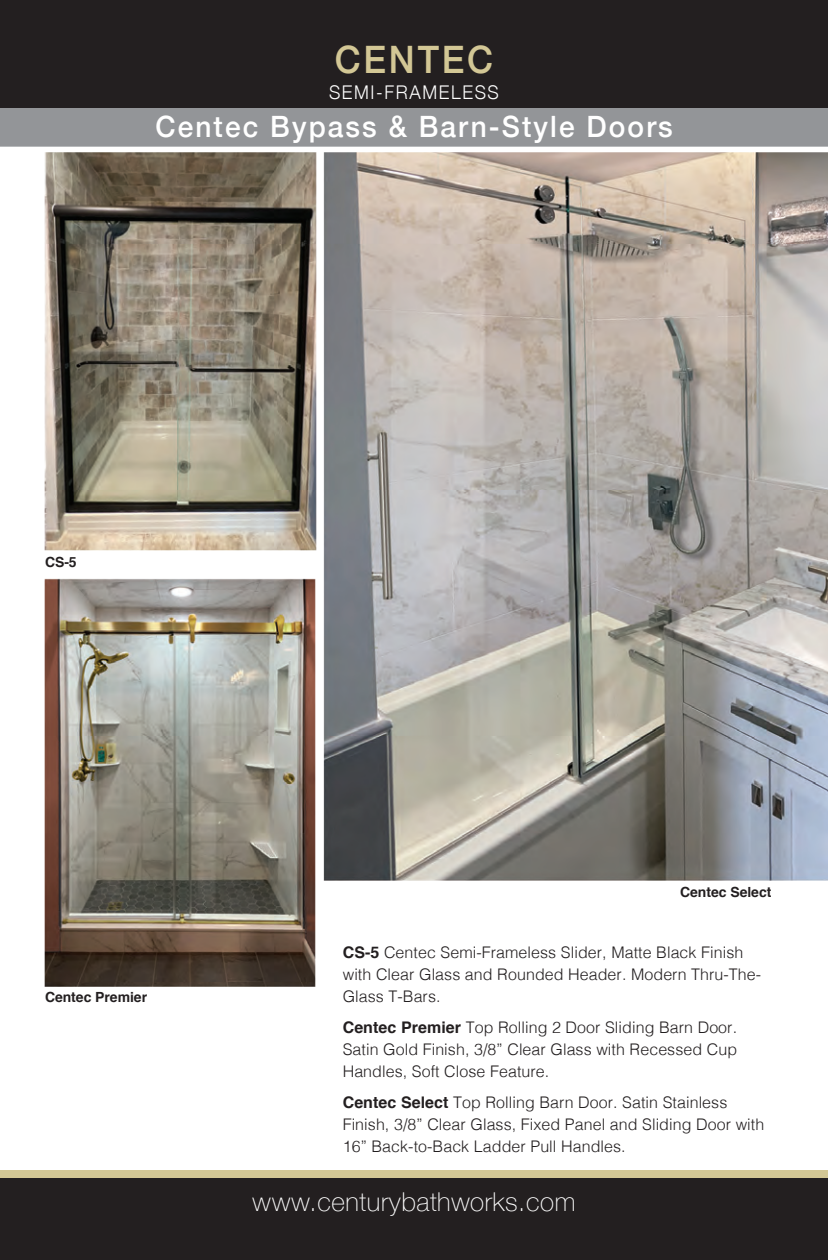
<style>
.page{position:relative;width:828px;height:1260px;background:#fff}
.page>*{position:absolute;margin:0;border:0;box-sizing:border-box;transform-origin:0 0}
.t1{font:500 37.8px "Helvetica Neue";letter-spacing:.075em;color:#d3c795;scale:.95 1}
.t2{font:500 29.4px "Helvetica Neue";letter-spacing:.075em;color:#fff;scale:.95 1}
.t3{font:100 26px "Helvetica Neue";letter-spacing:.02em;color:#fff}
.t4{font:300 18.8px "Helvetica Neue";letter-spacing:.09em;color:#fff;scale:.95 1}
.t5{font:300 16px/22px "Helvetica";letter-spacing:.005em;color:#231f20}
.catalog_block{font:700 14px "Helvetica";letter-spacing:-.005em;color:#231f20}
.s1{font-weight:700}
</style>
<div class="page">
<img style="left:44px;top:152px;width:784px;height:835px">
<div style="left:0;top:73px;width:828px;height:75px;background:#939598"></div>
<svg style="left:0;top:147px;width:828px;height:1px"></svg>
<div style="left:0;top:1172px;width:828px;height:88px;background:#231f20"></div>
<div style="left:0;top:1170px;width:828px;height:7px;background:#d3c795"></div>
<div style="left:0;top:0;width:828px;height:108px;background:#231f20"></div>
<p class="t1" style="left:335px;top:29px;width:168px">CENTEC</p>
<p class="t4" style="left:329px;top:77px;width:180px">SEMI-FRAMELESS</p>
<p class="t2" style="left:155px;top:103px;width:546px">Centec Bypass &amp; Barn-Style Doors</p>
<p class="catalog_block" style="left:45px;top:551px;width:33px">CS-5</p>
<p class="catalog_block" style="left:45px;top:986px;width:104px">Centec Premier</p>
<p class="catalog_block" style="left:680px;top:881px;width:93px">Centec Select</p>
<p class="t5" style="left:343px;top:941px;width:420px"><span class="s1">CS-5</span> Centec Semi-Frameless Slider, Matte Black Finish with Clear Glass and Rounded Header. Modern Thru-The-<br>Glass T-Bars.</p>
<p class="t5" style="left:343px;top:1016px;width:396px;text-align:justify"><span class="s1">Centec Premier</span> Top Rolling 2 Door Sliding Barn Door.<br>Satin Gold Finish, 3/8” Clear Glass with Recessed Cup Handles, Soft Close Feature.</p>
<p class="t5" style="left:343px;top:1091px;width:423px"><span class="s1">Centec Select</span> Top Rolling Barn Door. Satin Stainless<br>Finish, 3/8” Clear Glass, Fixed Panel and Sliding Door with<br>16” Back-to-Back Ladder Pull Handles.</p>
<h3 class="t3" style="left:253px;top:1182px;width:324px">www.centurybathworks.com</h3>
</div>
